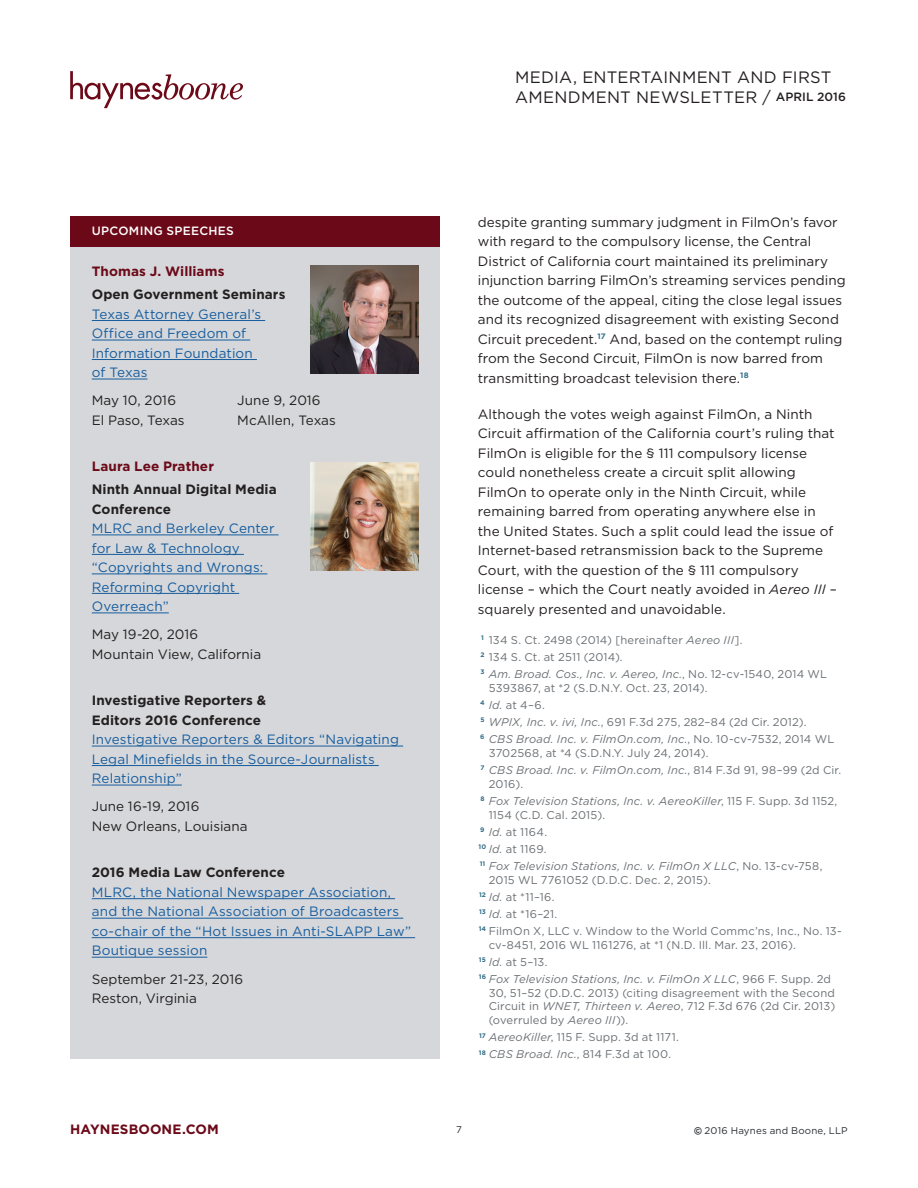
<style>
.page{position:relative;width:918px;height:1188px;background:#fff}
.page>*{position:absolute;margin:0;border:0;box-sizing:border-box;transform-origin:0 0}
.t1{font:16.5px/19.5px "Gotham";letter-spacing:.01em;color:#231f20}
.Bodycopy_9_13pt{font:13.5px/19.5px "Gotham";color:#231f20}
.Callout_bodycopy_9_1{font:13.5px/19.5px "Gotham";letter-spacing:.01em;color:#175d9e}
.Callout_bodycopy_9_1-2{font:13.5px/19.5px "Gotham";color:#231f20}
.Callout_bodycopy_9_1-3{font:700 13.5px/19.5px "Gotham";letter-spacing:.005em;color:#231f20}
.Callout_bodycopy_9_1-4{font:700 13.5px "Gotham";letter-spacing:.005em;color:#6c0918}
.t2{font:500 12px "Gotham";letter-spacing:.025em;color:#fff}
.Disclaimer{font:11.25px/13.8px "Gotham";letter-spacing:.015em;color:#6b7074}
.Disclaimer-2{font:italic 11.25px/13.8px "Gotham";letter-spacing:.01em;color:#6b7074}
.t3{font:9.75px "Gotham";letter-spacing:.02em;color:#282c31}
.s1{font-weight:500;font-size:12px}
.s2{font-style:italic}
.s3{font-style:normal}
.s4{font-family:"Gill Sans";font-weight:700}
</style>
<div class="page">
<div style="left:70px;top:246px;width:370px;height:812px;background:#d5d7da"></div>
<hr style="left:92px;top:320px;width:173px;height:1px;background:#175d9e">
<hr style="left:92px;top:340px;width:158px;height:1px;background:#175d9e">
<hr style="left:92px;top:359px;width:165px;height:1px;background:#175d9e">
<hr style="left:92px;top:379px;width:55px;height:1px;background:#175d9e">
<hr style="left:92px;top:535px;width:187px;height:1px;background:#175d9e">
<hr style="left:92px;top:554px;width:152px;height:1px;background:#175d9e">
<hr style="left:92px;top:574px;width:175px;height:1px;background:#175d9e">
<hr style="left:92px;top:593px;width:147px;height:1px;background:#175d9e">
<hr style="left:92px;top:613px;width:77px;height:1px;background:#175d9e">
<hr style="left:92px;top:746px;width:311px;height:1px;background:#175d9e">
<hr style="left:92px;top:765px;width:287px;height:1px;background:#175d9e">
<hr style="left:92px;top:785px;width:90px;height:1px;background:#175d9e">
<hr style="left:92px;top:898px;width:303px;height:1px;background:#175d9e">
<hr style="left:92px;top:918px;width:311px;height:1px;background:#175d9e">
<hr style="left:92px;top:937px;width:323px;height:1px;background:#175d9e">
<hr style="left:92px;top:957px;width:115px;height:1px;background:#175d9e">
<div style="left:70px;top:216px;width:370px;height:30px;background:#6c0918"></div>
<img style="left:311px;top:265px;width:108px;height:108px">
<img style="left:311px;top:462px;width:108px;height:108px">
<svg style="left:70px;top:71px;width:173px;height:37px"></svg>
<p class="t2" style="left:92px;top:223px;width:144px">UPCOMING SPEECHES</p>
<p class="Callout_bodycopy_9_1-4" style="left:92px;top:263px;width:134px">Thomas J. Williams</p>
<p class="Callout_bodycopy_9_1-3" style="left:92px;top:285px;width:195px">Open Government Seminars</p>
<p class="Callout_bodycopy_9_1" style="left:92px;top:304px;width:171px">Texas Attorney General’s<br>Office and Freedom of<br>Information Foundation of Texas</p>
<p class="Callout_bodycopy_9_1-2" style="left:92px;top:391px;width:86px">May 10, 2016</p>
<p class="Callout_bodycopy_9_1-2" style="left:237px;top:391px;width:85px">June 9, 2016</p>
<p class="Callout_bodycopy_9_1-2" style="left:92px;top:410px;width:94px">El Paso, Texas</p>
<p class="Callout_bodycopy_9_1-2" style="left:237px;top:410px;width:100px">McAllen, Texas</p>
<p class="Callout_bodycopy_9_1-4" style="left:92px;top:458px;width:124px">Laura Lee Prather</p>
<p class="Callout_bodycopy_9_1-3" style="left:92px;top:479px;width:186px">Ninth Annual Digital Media<br>Conference</p>
<p class="Callout_bodycopy_9_1" style="left:92px;top:518px;width:184px">MLRC and Berkeley Center for Law &amp; Technology “Copyrights and Wrongs:<br>Reforming Copyright<br>Overreach”</p>
<p class="Callout_bodycopy_9_1-2" style="left:92px;top:624px;width:171px">May 19-20, 2016<br>Mountain View, California</p>
<p class="Callout_bodycopy_9_1-3" style="left:92px;top:691px;width:176px">Investigative Reporters &amp;<br>Editors 2016 Conference</p>
<p class="Callout_bodycopy_9_1" style="left:92px;top:729px;width:309px">Investigative Reporters &amp; Editors “Navigating<br>Legal Minefields in the Source-Journalists<br>Relationship”</p>
<p class="Callout_bodycopy_9_1-2" style="left:92px;top:797px;width:157px">June 16-19, 2016<br>New Orleans, Louisiana</p>
<p class="Callout_bodycopy_9_1-3" style="left:92px;top:863px;width:195px">2016 Media Law Conference</p>
<p class="Callout_bodycopy_9_1" style="left:92px;top:882px;width:321px">MLRC, the National Newspaper Association, and the National Association of Broadcasters co-chair of the “Hot Issues in Anti-SLAPP Law” Boutique session</p>
<p class="Callout_bodycopy_9_1-2" style="left:92px;top:969px;width:153px">September 21-23, 2016<br>Reston, Virginia</p>
<p class="t1" style="left:515px;top:67px;width:332px">MEDIA, ENTERTAINMENT AND FIRST<br>AMENDMENT NEWSLETTER / <span class="s1">APRIL 2016</span></p>
<p class="Bodycopy_9_13pt" style="left:478px;top:212px;width:369px">despite granting summary judgment in FilmOn’s favor with regard to the compulsory license, the Central District of California court maintained its preliminary injunction barring FilmOn’s streaming services pending the outcome of the appeal, citing the close legal issues and its recognized disagreement with existing Second Circuit precedent.<sup>17</sup> And, based on the contempt ruling from the Second Circuit, FilmOn is now barred from transmitting broadcast television there.<sup>18</sup></p>
<p class="Bodycopy_9_13pt" style="left:478px;top:404px;width:361px">Although the votes weigh against FilmOn, a Ninth Circuit affirmation of the California court’s ruling that FilmOn is eligible for the § 111 compulsory license could nonetheless create a circuit split allowing FilmOn to operate only in the Ninth Circuit, while remaining barred from operating anywhere else in the United States. Such a split could lead the issue of Internet-based retransmission back to the Supreme Court, with the question of the § 111 compulsory license – which the Court neatly avoided in <span class="s2">Aereo III</span> – squarely presented and unavoidable.</p>
<p class="Disclaimer" style="left:481px;top:633px;width:263px"><sup>1</sup> 134 S. Ct. 2498 (2014) [hereinafter <span class="s2">Aereo III</span>].</p>
<p class="Disclaimer" style="left:480px;top:650px;width:144px"><sup>2</sup> 134 S. Ct. at 2511 (2014).</p>
<p class="Disclaimer" style="left:489px;top:667px;width:340px;text-indent:-8px"><sup>3</sup> <span class="s2">Am. Broad. Cos., Inc. v. Aereo, Inc.</span>, No. 12-cv-1540, 2014 WL<br>5393867, at *2 (S.D.N.Y. Oct. 23, 2014).</p>
<p class="Disclaimer" style="left:480px;top:698px;width:66px"><sup>4</sup> <span class="s2">Id.</span> at 4–6.</p>
<p class="Disclaimer" style="left:480px;top:715px;width:328px"><sup>5</sup> <span class="s2">WPIX, Inc. v. ivi, Inc.</span>, 691 F.3d 275, 282–84 (2d Cir. 2012).</p>
<p class="Disclaimer" style="left:489px;top:732px;width:347px;text-indent:-8px"><sup>6</sup> <span class="s2">CBS Broad. Inc. v. FilmOn.com, Inc.</span>, No. 10-cv-7532, 2014 WL<br>3702568, at *4 (S.D.N.Y. July 24, 2014).</p>
<p class="Disclaimer-2" style="left:489px;top:763px;width:354px;text-indent:-8px"><sup>7</sup> CBS Broad. Inc. v. FilmOn.com, Inc.<span class="s3">, 814 F.3d 91, 98–99 (2d Cir.<br>2016).</span></p>
<p class="Disclaimer-2" style="left:489px;top:794px;width:350px;text-indent:-8px"><sup>8</sup> Fox Television Stations, Inc. v. AereoKiller<span class="s3">, 115 F. Supp. 3d 1152,<br>1154 (C.D. Cal. 2015).</span></p>
<p class="Disclaimer" style="left:480px;top:825px;width:68px"><sup>9</sup> <span class="s2">Id.</span> at 1164.</p>
<p class="Disclaimer" style="left:479px;top:842px;width:69px"><sup>10</sup> <span class="s2">Id.</span> at 1169.</p>
<p class="Disclaimer" style="left:489px;top:859px;width:335px;text-indent:-9px"><sup>11</sup> <span class="s2">Fox Television Stations, Inc. v. FilmOn X LLC</span>, No. 13-cv-758,<br>2015 WL 7761052 (D.D.C. Dec. 2, 2015).</p>
<p class="Disclaimer" style="left:479px;top:890px;width:77px"><sup>12</sup> <span class="s2">Id.</span> at *11–16.</p>
<p class="Disclaimer" style="left:479px;top:907px;width:80px"><sup>13</sup> <span class="s2">Id.</span> at *16–21.</p>
<p class="Disclaimer" style="left:489px;top:924px;width:354px;text-indent:-10px"><sup>14</sup> FilmOn X, LLC v. Window to the World Commc’ns, Inc., No. 13- cv-8451, 2016 WL 1161276, at *1 (N.D. Ill. Mar. 23, 2016).</p>
<p class="Disclaimer" style="left:479px;top:955px;width:70px"><sup>15</sup> <span class="s2">Id.</span> at 5–13.</p>
<p class="Disclaimer" style="left:489px;top:972px;width:348px;text-indent:-10px"><sup>16</sup> <span class="s2">Fox Television Stations, Inc. v. FilmOn X LLC</span>, 966 F. Supp. 2d 30, 51–52 (D.D.C. 2013) (citing disagreement with the Second Circuit in <span class="s2">WNET, Thirteen v. Aereo</span>, 712 F.3d 676 (2d Cir. 2013) (overruled by <span class="s2">Aereo III</span>)).</p>
<p class="Disclaimer" style="left:479px;top:1030px;width:201px"><sup>17</sup> <span class="s2">AereoKiller</span>, 115 F. Supp. 3d at 1171.</p>
<p class="Disclaimer" style="left:479px;top:1047px;width:194px"><sup>18</sup> <span class="s2">CBS Broad. Inc.</span>, 814 F.3d at 100.</p>
<p class="Callout_bodycopy_9_1-4" style="left:70px;top:1120px;width:150px">HAYNESBOONE.COM</p>
<p class="t3" style="left:456px;top:1124px;width:7px">7</p>
<p class="t3" style="left:695px;top:1124px;width:155px"><span class="s4">©</span> 2016 Haynes and Boone, LLP</p>
</div>
